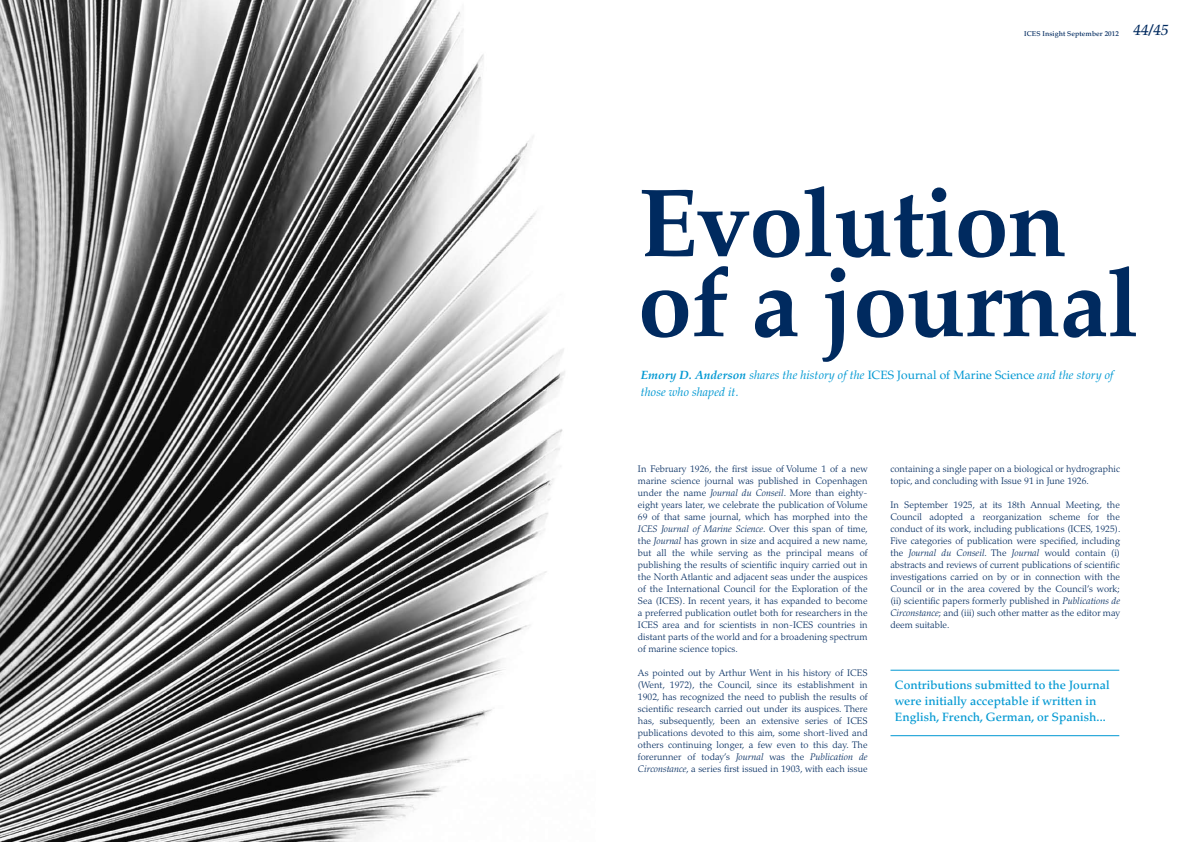
<style>
.page{position:relative;width:1191px;height:842px;background:#fff}
.page>*{position:absolute;margin:0;border:0;box-sizing:border-box;transform-origin:0 0}
.t1{font:700 97px/80px "Palatino";letter-spacing:-.01em;color:#002a5f}
.t2{font:500 12px/16px "Palatino";letter-spacing:.005em;color:#0098d2}
.t3{font:italic 12px/17px "Palatino";letter-spacing:.005em;color:#0098d2}
.t4{font:300 9.5px/12px "Palatino";letter-spacing:.005em;color:#002a5f;text-align:justify}
.t5{font:500 7px "Palatino";letter-spacing:.01em;color:#002a5f}
.s1{font-style:italic;font-size:15px}
.s2{font-weight:700}
.s3{font-style:normal}
.s4{font-style:italic}
</style>
<div class="page">
<img style="left:0;top:0;width:565px;height:842px">
<hr style="left:890px;top:670px;width:229px;height:1px;background:#0098d2">
<hr style="left:890px;top:735px;width:229px;height:1px;background:#0098d2">
<p class="t5" style="left:1024px;top:29px;width:146px">ICES Insight September 2012 <span class="s1">44/45</span></p>
<h1 class="t1" style="left:638px;top:184px;width:503px">Evolution of a journal</h1>
<p class="t3" style="left:641px;top:367px;width:474px"><span class="s2">Emory D. Anderson</span> shares the history of the <span class="s3">ICES Journal of Marine Science</span> and the story of those who shaped it.</p>
<p class="t4" style="left:638px;top:463px;width:231px">In February 1926, the first issue of Volume 1 of a new marine science journal was published in Copenhagen under the name <span class="s4">Journal du Conseil</span>. More than eighty&shy;eight years later, we celebrate the publication of Volume 69 of that same journal, which has morphed into the <span class="s4">ICES Journal of Marine Science</span>. Over this span of time, the <span class="s4">Journal</span> has grown in size and acquired a new name, but all the while serving as the principal means of publishing the results of scientific inquiry carried out in the North Atlantic and adjacent seas under the auspices of the International Council for the Exploration of the Sea (ICES). In recent years, it has expanded to become a preferred publication outlet both for researchers in the ICES area and for scientists in non-ICES countries in distant parts of the world and for a broadening spectrum of marine science topics.</p>
<p class="t4" style="left:638px;top:667px;width:231px">As pointed out by Arthur Went in his history of ICES (Went, 1972), the Council, since its establishment in 1902, has recognized the need to publish the results of scientific research carried out under its auspices. There has, subsequently, been an extensive series of ICES publications devoted to this aim, some short-lived and others continuing longer, a few even to this day. The forerunner of today’s <span class="s4">Journal</span> was the <span class="s4">Publication de Circonstance</span>, a series first issued in 1903, with each issue</p>
<p class="t4" style="left:890px;top:463px;width:231px">containing a single paper on a biological or hydrographic topic, and concluding with Issue 91 in June 1926.</p>
<p class="t4" style="left:890px;top:499px;width:231px">In September 1925, at its 18th Annual Meeting, the Council adopted a reorganization scheme for the conduct of its work, including publications (ICES, 1925).<br>Five categories of publication were specified, including the <span class="s4">Journal du Conseil</span>. The <span class="s4">Journal</span> would contain (i) abstracts and reviews of current publications of scientific investigations carried on by or in connection with the Council or in the area covered by the Council’s work; (ii) scientific papers formerly published in <span class="s4">Publications de Circonstance</span>; and (iii) such other matter as the editor may deem suitable.</p>
<p class="t2" style="left:894px;top:677px;width:216px">Contributions submitted to the Journal were initially acceptable if written in<br>English, French, German, or Spanish...</p>
</div>
